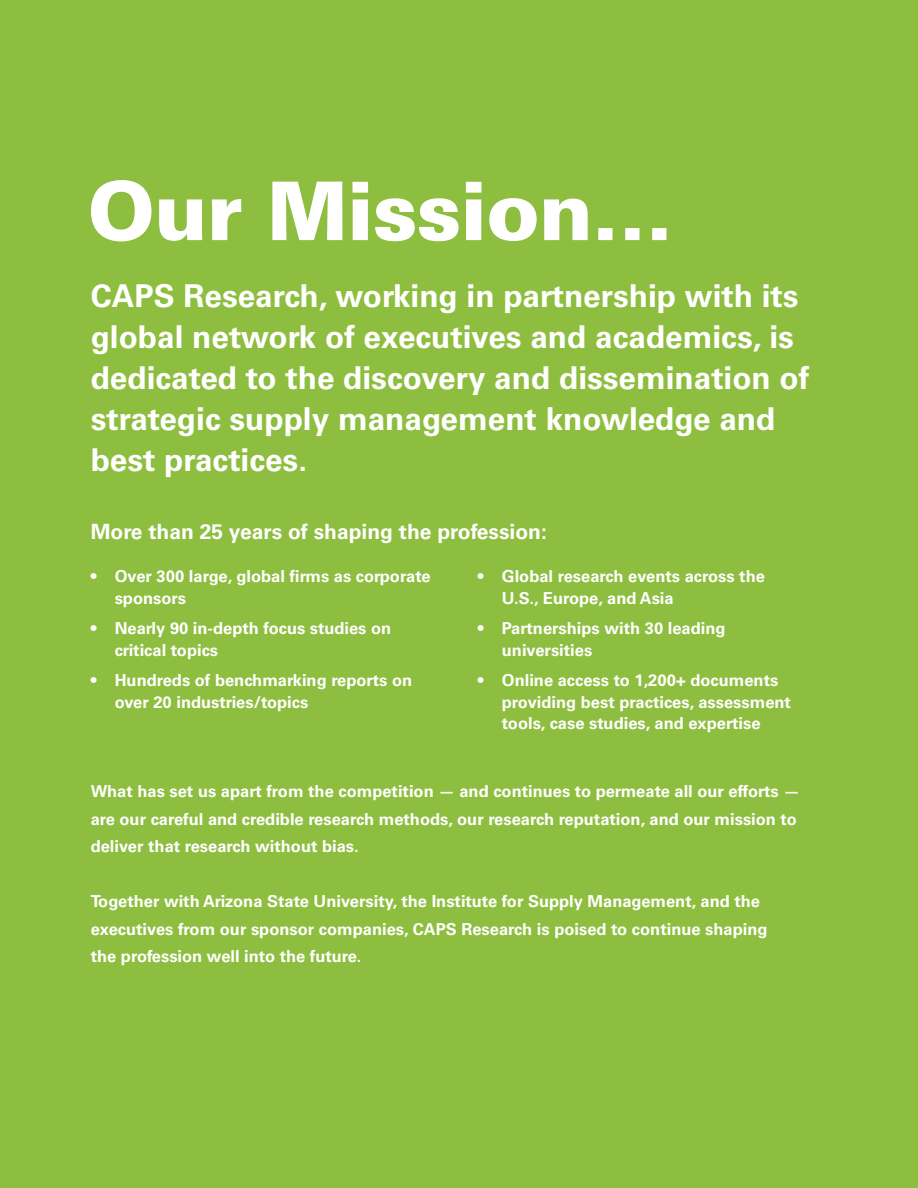
<style>
.page{position:relative;width:918px;height:1188px;background:#8ebe3f}
.page>*{position:absolute;margin:0;border:0;box-sizing:border-box;transform-origin:0 0}
.t1{font:900 81px "Univers";letter-spacing:-.015em;color:#fff}
.t2{font:700 31.5px/41.1px "Univers";color:#fff}
.t3{font:700 21px "Univers";color:#fff}
.t4{font:700 16.5px/21.6px "Univers";color:#fff}
</style>
<div class="page">
<h1 class="t1" style="left:88px;top:160px;width:587px">Our Mission…</h1>
<h2 class="t2" style="left:91px;top:276px;width:720px">CAPS Research, working in partnership with its global network of executives and academics, is dedicated to the discovery and dissemination of strategic supply management knowledge and best practices.</h2>
<p class="t3" style="left:91px;top:519px;width:458px">More than 25 years of shaping the profession:</p>
<p class="t4" style="left:115px;top:566px;width:317px;text-indent:-24px">• Over 300 large, global firms as corporate sponsors</p>
<p class="t4" style="left:115px;top:618px;width:278px;text-indent:-24px">• Nearly 90 in-depth focus studies on critical topics</p>
<p class="t4" style="left:115px;top:669px;width:299px;text-indent:-24px">• Hundreds of benchmarking reports on over 20 industries/topics</p>
<p class="t4" style="left:502px;top:566px;width:265px;text-indent:-24px">• Global research events across the<br>U.S., Europe, and Asia</p>
<p class="t4" style="left:502px;top:618px;width:225px;text-indent:-24px">• Partnerships with 30 leading universities</p>
<p class="t4" style="left:502px;top:669px;width:291px;text-indent:-24px">• Online access to 1,200+ documents providing best practices, assessment tools, case studies, and expertise</p>
<p class="t4" style="left:91px;top:778px;width:711px;line-height:27.6px">What has set us apart from the competition — and continues to permeate all our efforts — are our careful and credible research methods, our research reputation, and our mission to deliver that research without bias.</p>
<p class="t4" style="left:91px;top:888px;width:678px;line-height:27.6px">Together with Arizona State University, the Institute for Supply Management, and the executives from our sponsor companies, CAPS Research is poised to continue shaping the profession well into the future.</p>
</div>
